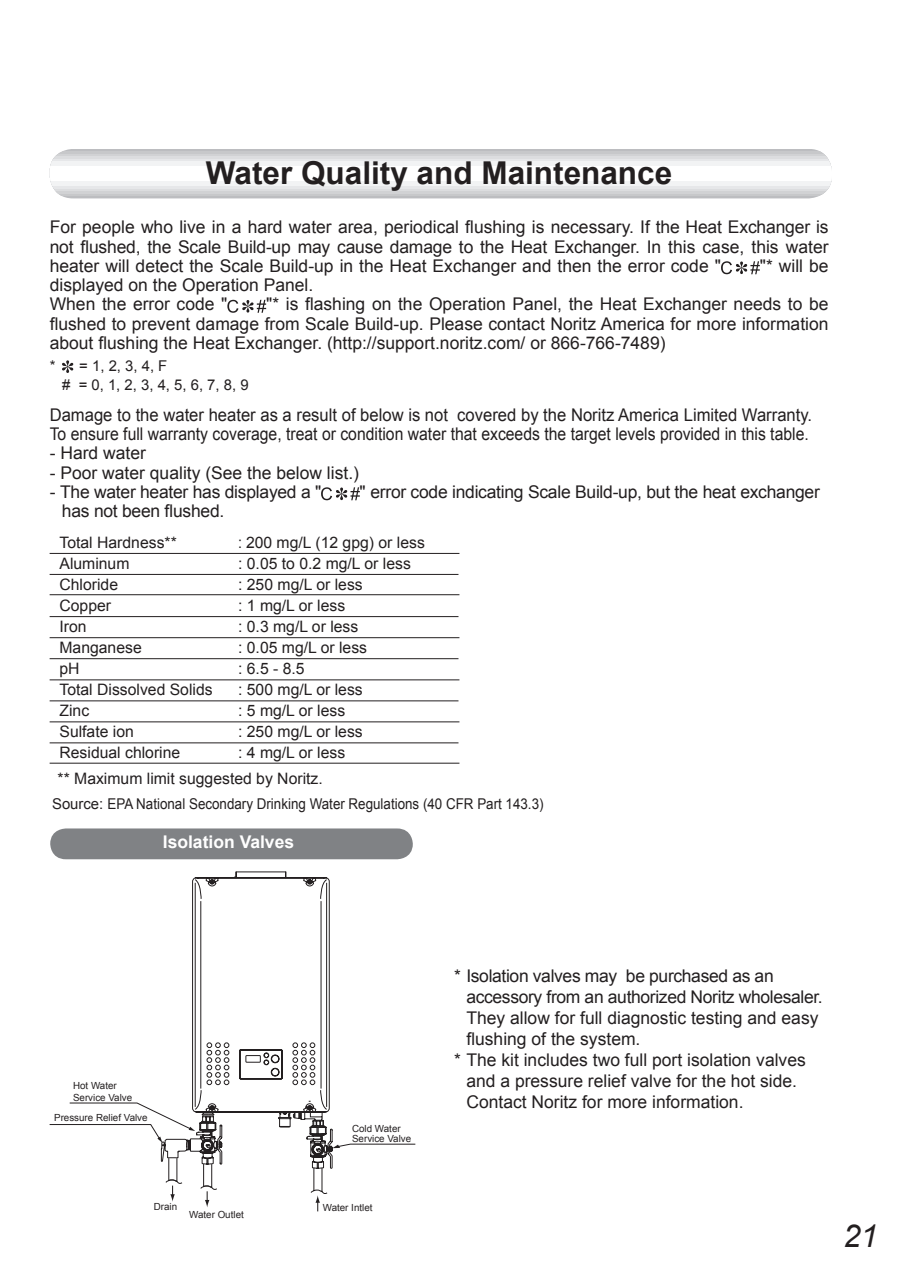
<style>
.page{position:relative;width:903px;height:1275px;background:#fff}
.page>*{position:absolute;margin:0;border:0;box-sizing:border-box;transform-origin:0 0}
.t1{font:700 31.5px "Arial";color:#231f20}
.t2{font:italic 31.5px "Arial";color:#231f20}
.t3{font:17.5px/19.2px "Arial";color:#231f20;text-align:justify}
.t4{font:17.5px/19.2px "Arial";color:#231f20;scale:.95 1}
.t5{font:17.5px "Arial";letter-spacing:-.02em;color:#231f20}
.t6{font:700 17.5px "Arial";color:#fff}
.t7{font:15.75px/25.6px "Arial";color:#231f20}
.t8{font:15.75px "Arial";color:#231f20;scale:.9 1}
.t9{font:14.88px/19.2px "Arial";color:#231f20}
.t10{font:9.8px/11.7px "Arial";color:#231f20}
</style>
<div class="page">
<div style="left:50px;top:828px;width:363px;height:31px;background:#808285;border-radius:16px"></div>
<svg style="left:721px;top:261px;width:39px;height:13px"></svg>
<svg style="left:227px;top:300px;width:39px;height:13px"></svg>
<svg style="left:62px;top:360px;width:11px;height:13px"></svg>
<hr style="left:50px;top:553px;width:409px;height:1px;background:#231f20">
<hr style="left:50px;top:574px;width:408px;height:1px;background:#231f20">
<hr style="left:50px;top:594px;width:409px;height:1px;background:#231f20">
<hr style="left:50px;top:616px;width:408px;height:1px;background:#231f20">
<hr style="left:50px;top:637px;width:409px;height:1px;background:#231f20">
<hr style="left:50px;top:658px;width:408px;height:1px;background:#231f20">
<hr style="left:50px;top:679px;width:409px;height:1px;background:#231f20">
<hr style="left:50px;top:700px;width:408px;height:1px;background:#231f20">
<hr style="left:50px;top:721px;width:409px;height:1px;background:#231f20">
<hr style="left:50px;top:742px;width:408px;height:1px;background:#231f20">
<hr style="left:50px;top:763px;width:409px;height:1px;background:#231f20">
<svg style="left:321px;top:487px;width:39px;height:13px"></svg>
<div style="left:50px;top:149px;width:782px;height:49px;background:#bcbdc0;border-radius:24px"></div>
<svg style="left:53px;top:151px;width:776px;height:45px"></svg>
<div style="left:50px;top:159px;width:782px;height:29px;background:#e6e7e9"></div>
<div style="left:50px;top:161px;width:782px;height:25px;background:#f2f3f4"></div>
<div style="left:50px;top:166px;width:782px;height:15px;background:#fff"></div>
<svg style="left:50px;top:871px;width:365px;height:340px"></svg>
<h1 class="t1" style="left:206px;top:153px;width:468px">Water Quality and Maintenance</h1>
<p class="t3" style="left:50px;top:218px;width:780px">For people who live in a hard water area, periodical flushing is necessary. If the Heat Exchanger is not flushed, the Scale Build-up may cause damage to the Heat Exchanger. In this case, this water heater will detect the Scale Build-up in the Heat Exchanger and then the error code "</p>
<p class="t3" style="left:760px;top:256px;width:70px">"* will be</p>
<p class="t3" style="left:50px;top:275px;width:265px">displayed on the Operation Panel.<br>When the error code "</p>
<p class="t3" style="left:50px;top:295px;width:780px;text-indent:216px">"* is flashing on the Operation Panel, the Heat Exchanger needs to be flushed to prevent damage from Scale Build-up. Please contact Noritz America for more information about flushing the Heat Exchanger. (http://support.noritz.com/ or 866-766-7489)</p>
<p class="t9" style="left:62px;top:356px;width:188px;text-indent:-12px">* = 1, 2, 3, 4, F<br># = 0, 1, 2, 3, 4, 5, 6, 7, 8, 9</p>
<p class="t4" style="left:50px;top:405px;width:804px">Damage to the water heater as a result of below is not covered by the Noritz America Limited Warranty.<br>To ensure full warranty coverage, treat or condition water that exceeds the target levels provided in this table.</p>
<p class="t3" style="left:50px;top:444px;width:98px">- Hard water</p>
<p class="t3" style="left:50px;top:463px;width:311px">- Poor water quality (See the below list.)</p>
<p class="t3" style="left:50px;top:482px;width:273px">- The water heater has displayed a "</p>
<p class="t3" style="left:360px;top:482px;width:462px">" error code indicating Scale Build-up, but the heat exchanger</p>
<p class="t3" style="left:62px;top:501px;width:164px">has not been flushed.</p>
<p class="t7" style="left:59px;top:530px;width:119px">Total Hardness**</p>
<p class="t8" style="left:238px;top:532px;width:209px">: 200 mg/L (12 gpg) or less</p>
<p class="t7" style="left:59px;top:551px;width:72px">Aluminum</p>
<p class="t7" style="left:238px;top:551px;width:174px">: 0.05 to 0.2 mg/L or less</p>
<p class="t7" style="left:59px;top:572px;width:60px">Chloride</p>
<p class="t7" style="left:238px;top:572px;width:126px">: 250 mg/L or less</p>
<p class="t7" style="left:59px;top:593px;width:53px">Copper</p>
<p class="t7" style="left:238px;top:593px;width:109px">: 1 mg/L or less</p>
<p class="t7" style="left:59px;top:614px;width:29px">Iron</p>
<p class="t7" style="left:238px;top:614px;width:122px">: 0.3 mg/L or less</p>
<p class="t7" style="left:59px;top:635px;width:84px">Manganese</p>
<p class="t7" style="left:238px;top:635px;width:130px">: 0.05 mg/L or less</p>
<p class="t7" style="left:59px;top:656px;width:22px">pH</p>
<p class="t7" style="left:238px;top:656px;width:68px">: 6.5 - 8.5</p>
<p class="t7" style="left:59px;top:677px;width:155px">Total Dissolved Solids</p>
<p class="t7" style="left:238px;top:677px;width:126px">: 500 mg/L or less</p>
<p class="t7" style="left:59px;top:698px;width:31px">Zinc</p>
<p class="t7" style="left:238px;top:698px;width:109px">: 5 mg/L or less</p>
<p class="t7" style="left:59px;top:719px;width:76px">Sulfate ion</p>
<p class="t7" style="left:238px;top:719px;width:126px">: 250 mg/L or less</p>
<p class="t7" style="left:59px;top:740px;width:122px">Residual chlorine</p>
<p class="t7" style="left:58px;top:740px;width:289px;text-indent:181px">: 4 mg/L or less ** Maximum limit suggested by Noritz.</p>
<p class="t9" style="left:52px;top:794px;width:493px">Source: EPA National Secondary Drinking Water Regulations (40 CFR Part 143.3)</p>
<p class="t6" style="left:163px;top:831px;width:133px">Isolation Valves</p>
<p class="t10" style="left:73px;top:1080px;width:61px">Hot Water<br>Service Valve</p>
<p class="t10" style="left:54px;top:1112px;width:95px">Pressure Relief Valve</p>
<p class="t10" style="left:154px;top:1201px;width:25px">Drain</p>
<p class="t10" style="left:189px;top:1208px;width:56px">Water Outlet</p>
<p class="t10" style="left:352px;top:1123px;width:61px;line-height:10.5px">Cold Water<br>Service Valve</p>
<p class="t10" style="left:323px;top:1202px;width:51px">Water Intlet</p>
<p class="t5" style="left:454px;top:964px;width:321px">* Isolation valves may be purchased as an</p>
<p class="t5" style="left:466px;top:985px;width:358px">accessory from an authorized Noritz wholesaler.</p>
<p class="t3" style="left:466px;top:1008px;width:354px">They allow for full diagnostic testing and easy</p>
<p class="t3" style="left:466px;top:1029px;width:176px">flushing of the system.</p>
<p class="t3" style="left:454px;top:1050px;width:353px">* The kit includes two full port isolation valves</p>
<p class="t3" style="left:466px;top:1071px;width:332px">and a pressure relief valve for the hot side.</p>
<p class="t3" style="left:466px;top:1092px;width:279px">Contact Noritz for more information.</p>
<h1 class="t2" style="left:843px;top:1216px;width:37px">21</h1>
</div>
